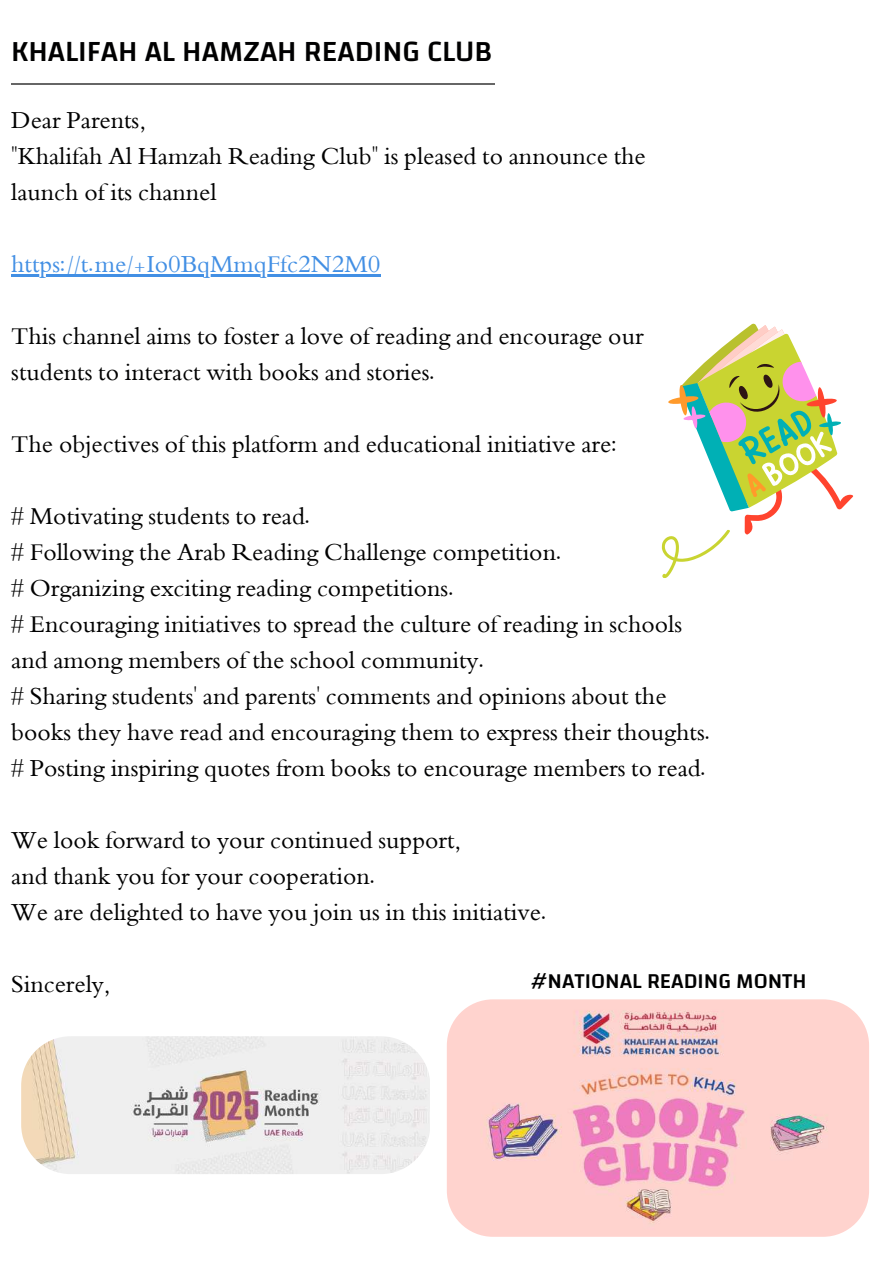
<style>
.page{position:relative;width:894px;height:1264px;background:#fff}
.page>*{position:absolute;margin:0;border:0;box-sizing:border-box;transform-origin:0 0}
.t1{font:500 30.3px "Changa";color:#000001}
.t2{font:23.7px/36px "XB Niloofar";color:#000001}
.t3{font:23.7px "XB Niloofar";color:#428fe4}
.t4{font:500 21.9px "Changa";color:#000001}
</style>
<div class="page">
<img style="left:446px;top:999px;width:422px;height:237px;border-radius:46px">
<hr style="left:11px;top:84px;width:483px;height:1px;background:#666">
<hr style="left:11px;top:274px;width:369px;height:2px;background:#428fe4">
<svg style="left:661px;top:323px;width:193px;height:255px"></svg>
<img style="left:21px;top:1036px;width:409px;height:138px;border-radius:49px">
<p class="t1" style="left:11px;top:33px;width:482px">KHALIFAH AL HAMZAH READING CLUB</p>
<p class="t2" style="left:11px;top:104px;width:635px">Dear Parents,<br>"Khalifah Al Hamzah Reading Club" is pleased to announce the launch of its channel</p>
<p class="t3" style="left:11px;top:248px;width:371px">https://t.me/+Io0BqMmqFfc2N2M0</p>
<p class="t2" style="left:11px;top:320px;width:633px">This channel aims to foster a love of reading and encourage our students to interact with books and stories.</p>
<p class="t2" style="left:11px;top:428px;width:608px">The objectives of this platform and educational initiative are:</p>
<p class="t2" style="left:11px;top:500px;width:701px"># Motivating students to read.<br># Following the Arab Reading Challenge competition.<br># Organizing exciting reading competitions.<br># Encouraging initiatives to spread the culture of reading in schools and among members of the school community.<br># Sharing students' and parents' comments and opinions about the books they have read and encouraging them to express their thoughts. # Posting inspiring quotes from books to encourage members to read.</p>
<p class="t2" style="left:11px;top:824px;width:537px">We look forward to your continued support,<br>and thank you for your cooperation.<br>We are delighted to have you join us in this initiative.</p>
<p class="t2" style="left:11px;top:968px;width:101px">Sincerely,</p>
<p class="t4" style="left:531px;top:967px;width:277px">#NATIONAL READING MONTH</p>
</div>
